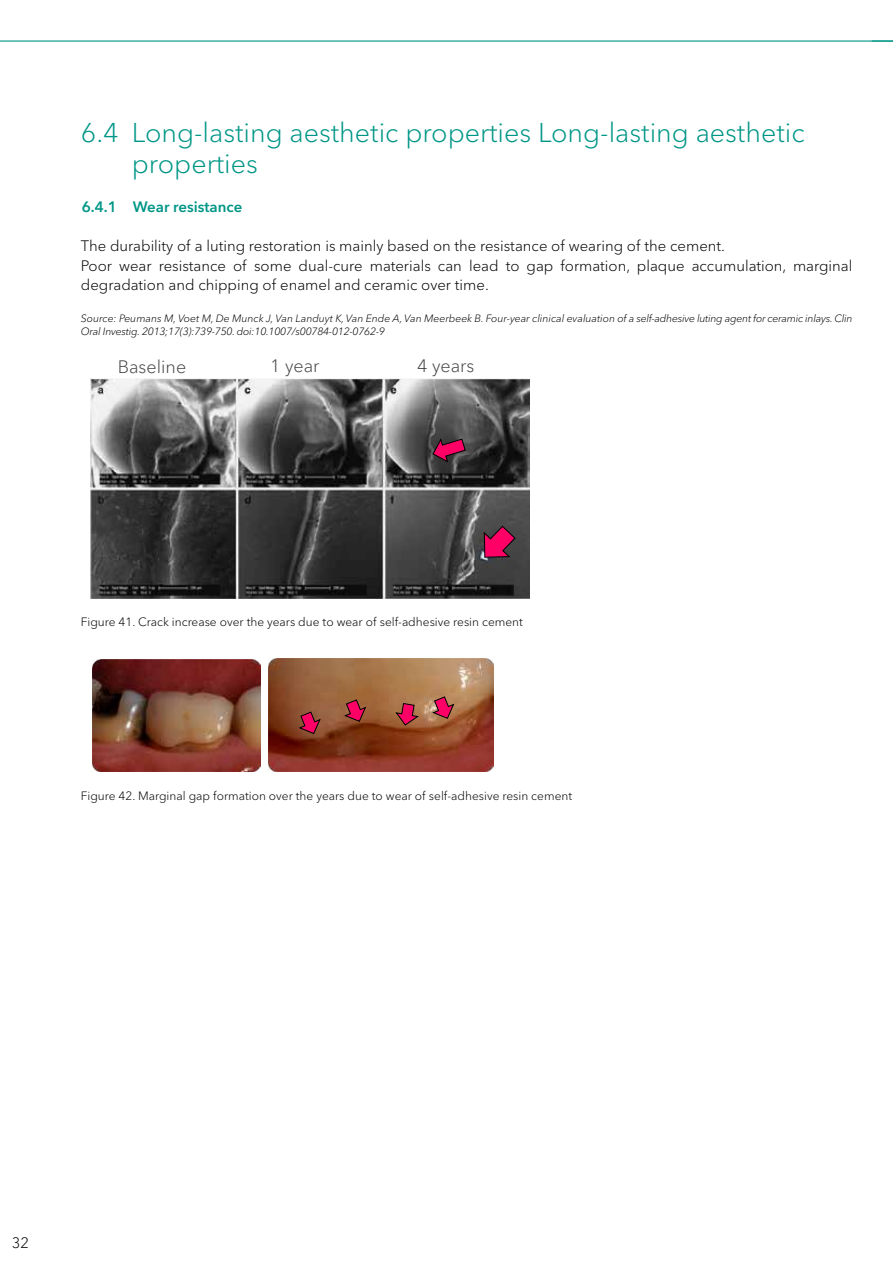
<style>
.page{position:relative;width:893px;height:1263px;background:#fff}
.page>*{position:absolute;margin:0;border:0;box-sizing:border-box;transform-origin:0 0}
.t1{font:300 27px/31.5px "Avenir Next LT Pro";color:#009686}
.t2{font:300 18px "Avenir Next LT Pro";color:#464646}
.t3{font:300 15px/19.5px "Avenir Next LT Pro";color:#000}
.t4{font:600 15px "Avenir Next LT Pro";color:#009686}
.t5{font:300 12px "Avenir Next LT Pro";color:#000}
.t6{font:italic 300 10.5px/12.8px "Avenir Next LT Pro";letter-spacing:-.02em;color:#000}
</style>
<div class="page">
<hr style="left:0;top:40px;width:893px;height:2px;background:#009686">
<img style="left:91px;top:378px;width:438px;height:220px">
<svg style="left:483px;top:525px;width:33px;height:33px"></svg>
<svg style="left:432px;top:438px;width:34px;height:25px"></svg>
<img style="left:92px;top:659px;width:169px;height:112px">
<img style="left:269px;top:659px;width:225px;height:112px">
<svg style="left:433px;top:696px;width:31px;height:23px"></svg>
<svg style="left:299px;top:712px;width:22px;height:22px"></svg>
<svg style="left:345px;top:699px;width:21px;height:23px"></svg>
<svg style="left:396px;top:703px;width:23px;height:22px"></svg>
<h1 class="t1" style="left:132px;top:117px;width:674px;text-indent:-51px">6.4 Long-lasting aesthetic properties Long-lasting aesthetic properties</h1>
<p class="t4" style="left:82px;top:198px;width:162px">6.4.1 Wear resistance</p>
<p class="t3" style="left:81px;top:236px;width:773px">The durability of a luting restoration is mainly based on the resistance of wearing of the cement.<br>Poor wear resistance of some dual-cure materials can lead to gap formation, plaque accumulation, marginal degradation and chipping of enamel and ceramic over time.</p>
<p class="t6" style="left:81px;top:312px;width:773px">Source: Peumans M, Voet M, De Munck J, Van Landuyt K, Van Ende A, Van Meerbeek B. Four-year clinical evaluation of a self-adhesive luting agent for ceramic inlays. Clin<br>Oral Investig. 2013;17(3):739-750. doi:10.1007/s00784-012-0762-9</p>
<p class="t2" style="left:118px;top:356px;width:70px">Baseline</p>
<p class="t2" style="left:270px;top:355px;width:51px">1 year</p>
<p class="t2" style="left:417px;top:355px;width:59px">4 years</p>
<p class="t5" style="left:81px;top:615px;width:443px">Figure 41. Crack increase over the years due to wear of self-adhesive resin cement</p>
<p class="t5" style="left:81px;top:789px;width:493px">Figure 42. Marginal gap formation over the years due to wear of self-adhesive resin cement</p>
<p class="t3" style="left:12px;top:1233px;width:19px">32</p>
</div>
